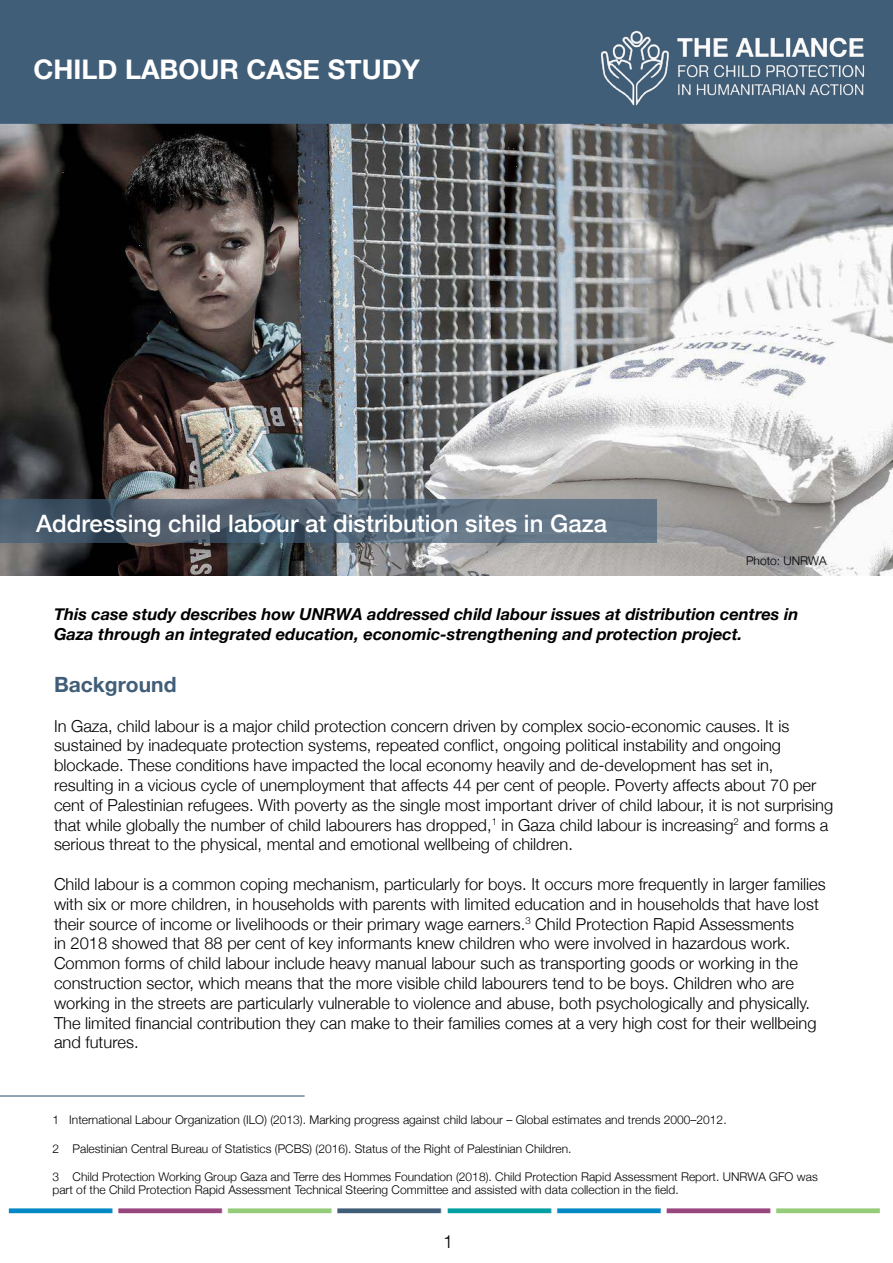
<style>
.page{position:relative;width:893px;height:1263px;background:#fff}
.page>*{position:absolute;margin:0;border:0;box-sizing:border-box;transform-origin:0 0}
.t1{font:700 27px "Helvetica Neue";color:#fff}
.t2{font:500 24px "Helvetica Neue";color:#fff}
.t3{font:700 21px "Helvetica Neue";color:#415e78}
.t4{font:300 18px "Helvetica";color:#000}
.t5{font:300 16.5px/19.8px "Helvetica Neue";color:#000}
.t6{font:italic 700 16.5px/19.8px "Helvetica Neue";color:#000}
.t7{font:300 12px/13.4px "Helvetica Neue";color:#000}
</style>
<div class="page">
<img style="left:0;top:124px;width:893px;height:451px">
<img style="left:8px;top:1208px;width:872px;height:6px">
<div style="left:0;top:0;width:893px;height:124px;background:#415e78"></div>
<img style="left:583px;top:23px;width:306px;height:87px">
<svg style="left:0;top:499px;width:657px;height:44px;background:#546677"></svg>
<hr style="left:0;top:1095px;width:305px;height:1px;background:#415e78">
<h1 class="t1" style="left:34px;top:48px;width:388px">CHILD LABOUR CASE STUDY</h1>
<h2 class="t2" style="left:36px;top:504px;width:572px">Addressing child labour at distribution sites in Gaza</h2>
<p class="t7" style="left:746px;top:553px;width:82px">Photo: UNRWA</p>
<p class="t6" style="left:54px;top:604px;width:746px">This case study describes how UNRWA addressed child labour issues at distribution centres in<br>Gaza through an integrated education, economic-strengthening and protection project.</p>
<p class="t3" style="left:54px;top:668px;width:124px">Background</p>
<p class="t5" style="left:54px;top:715px;width:781px">In Gaza, child labour is a major child protection concern driven by complex socio-economic causes. It is sustained by inadequate protection systems, repeated conflict, ongoing political instability and ongoing blockade. These conditions have impacted the local economy heavily and de-development has set in, resulting in a vicious cycle of unemployment that affects 44 per cent of people. Poverty affects about 70 per cent of Palestinian refugees. With poverty as the single most important driver of child labour, it is not surprising that while globally the number of child labourers has dropped,<sup>1</sup> in Gaza child labour is increasing<sup>2</sup> and forms a serious threat to the physical, mental and emotional wellbeing of children.</p>
<p class="t5" style="left:54px;top:873px;width:773px">Child labour is a common coping mechanism, particularly for boys. It occurs more frequently in larger families with six or more children, in households with parents with limited education and in households that have lost their source of income or livelihoods or their primary wage earners.<sup>3</sup> Child Protection Rapid Assessments<br>in 2018 showed that 88 per cent of key informants knew children who were involved in hazardous work.<br>Common forms of child labour include heavy manual labour such as transporting goods or working in the construction sector, which means that the more visible child labourers tend to be boys. Children who are working in the streets are particularly vulnerable to violence and abuse, both psychologically and physically.<br>The limited financial contribution they can make to their families comes at a very high cost for their wellbeing and futures.</p>
<p class="t7" style="left:53px;top:1112px;width:676px">1 International Labour Organization (ILO) (2013). Marking progress against child labour – Global estimates and trends 2000–2012.</p>
<p class="t7" style="left:53px;top:1141px;width:521px">2 Palestinian Central Bureau of Statistics (PCBS) (2016). Status of the Right of Palestinian Children.</p>
<p class="t7" style="left:53px;top:1169px;width:767px">3 Child Protection Working Group Gaza and Terre des Hommes Foundation (2018). Child Protection Rapid Assessment Report. UNRWA GFO was part of the Child Protection Rapid Assessment Technical Steering Committee and assisted with data collection in the field.</p>
<p class="t4" style="left:443px;top:1227px;width:12px">1</p>
</div>
